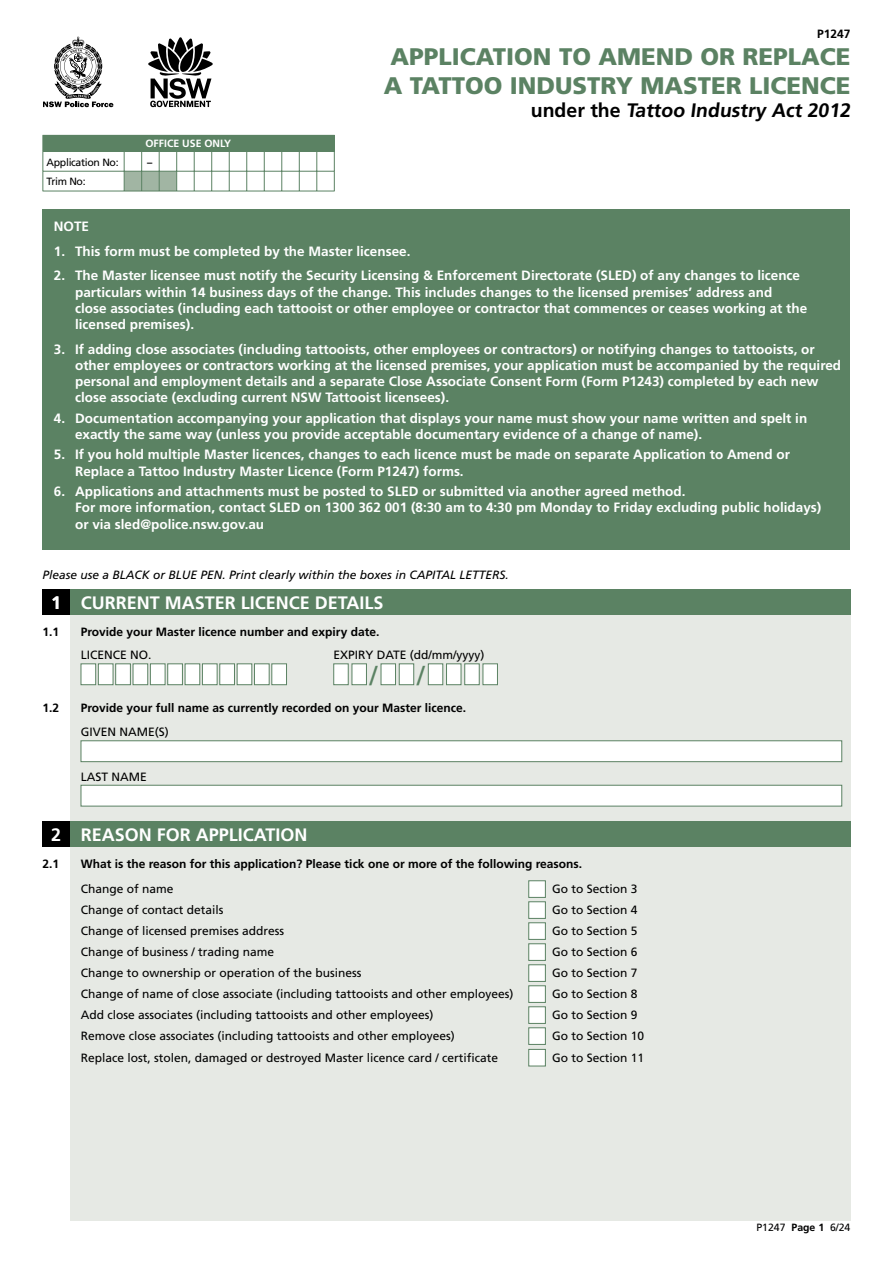
<style>
.page{position:relative;width:893px;height:1263px;background:#fff}
.page>*{position:absolute;margin:0;border:0;box-sizing:border-box;transform-origin:0 0}
.t1{font:27px "Frutiger LT Std";color:#5b8263}
.t2{font:900 24px/28.8px "Frutiger LT Std";color:#5b8263}
.t3{font:700 19.5px "Frutiger LT Std";color:#000}
.t4{font:700 18px "Frutiger LT Std";color:#fff}
.t5{font:700 13.5px/16.2px "Frutiger LT Std";color:#fff}
.t6{font:12px "Frutiger LT Std";color:#000}
.t7{font:700 12px "Frutiger LT Std";color:#000}
.t8{font:italic 12px "Frutiger LT Std";color:#000}
.t9{font:10.5px "Frutiger LT Std";letter-spacing:-.03em;color:#000}
.t10{font:700 10.5px "Frutiger LT Std";color:#fff}
.t11{font:700 10.5px "Frutiger LT Std";color:#000}
.s1{font-weight:700}
</style>
<div class="page">
<div style="left:43px;top:135px;width:291px;height:16px;background:#5b8263"></div>
<hr style="left:43px;top:171px;width:81px;height:1px;background:#5b8263">
<hr style="left:43px;top:191px;width:81px;height:1px;background:#5b8263">
<svg style="left:43px;top:152px;width:1px;height:39px"></svg>
<hr style="left:43px;top:151px;width:81px;height:1px;background:#5b8263">
<svg style="left:124px;top:135px;width:211px;height:57px"></svg>
<div style="left:43px;top:209px;width:807px;height:340px;background:#5b8263"></div>
<div style="left:70px;top:600px;width:780px;height:620px;background:#e6e9e4"></div>
<svg style="left:43px;top:37px;width:70px;height:70px"></svg>
<svg style="left:148px;top:37px;width:65px;height:70px"></svg>
<div style="left:70px;top:589px;width:780px;height:26px;background:#5b8263"></div>
<div style="left:43px;top:589px;width:27px;height:26px;background:#000"></div>
<div style="left:70px;top:821px;width:780px;height:26px;background:#5b8263"></div>
<div style="left:43px;top:821px;width:27px;height:26px;background:#000"></div>
<div style="left:81px;top:664px;width:15px;height:21px;background:#fff;border:1px solid #5b8263"></div>
<div style="left:98px;top:664px;width:15px;height:21px;background:#fff;border:1px solid #5b8263"></div>
<div style="left:115px;top:664px;width:16px;height:21px;background:#fff;border:1px solid #5b8263"></div>
<div style="left:133px;top:664px;width:15px;height:21px;background:#fff;border:1px solid #5b8263"></div>
<div style="left:150px;top:664px;width:15px;height:21px;background:#fff;border:1px solid #5b8263"></div>
<div style="left:168px;top:664px;width:15px;height:21px;background:#fff;border:1px solid #5b8263"></div>
<div style="left:185px;top:664px;width:15px;height:21px;background:#fff;border:1px solid #5b8263"></div>
<div style="left:202px;top:664px;width:15px;height:21px;background:#fff;border:1px solid #5b8263"></div>
<div style="left:220px;top:664px;width:15px;height:21px;background:#fff;border:1px solid #5b8263"></div>
<div style="left:237px;top:664px;width:15px;height:21px;background:#fff;border:1px solid #5b8263"></div>
<div style="left:254px;top:664px;width:15px;height:21px;background:#fff;border:1px solid #5b8263"></div>
<div style="left:272px;top:664px;width:15px;height:21px;background:#fff;border:1px solid #5b8263"></div>
<div style="left:334px;top:664px;width:14px;height:21px;background:#fff"></div>
<div style="left:352px;top:664px;width:15px;height:21px;background:#fff;border:1px solid #5b8263"></div>
<div style="left:381px;top:664px;width:15px;height:21px;background:#fff;border:1px solid #5b8263"></div>
<div style="left:399px;top:664px;width:15px;height:21px;background:#fff;border:1px solid #5b8263"></div>
<div style="left:428px;top:664px;width:15px;height:21px;background:#fff;border:1px solid #5b8263"></div>
<div style="left:446px;top:664px;width:15px;height:21px;background:#fff;border:1px solid #5b8263"></div>
<div style="left:465px;top:664px;width:14px;height:21px;background:#fff"></div>
<div style="left:483px;top:664px;width:15px;height:21px;background:#fff;border:1px solid #5b8263"></div>
<div style="left:81px;top:741px;width:761px;height:21px;background:#fff;border:1px solid #5b8263"></div>
<div style="left:81px;top:785px;width:761px;height:21px;background:#fff;border:1px solid #5b8263"></div>
<div style="left:529px;top:880px;width:17px;height:17px;background:#fff;border:1px solid #5b8263"></div>
<div style="left:529px;top:901px;width:17px;height:17px;background:#fff;border:1px solid #5b8263"></div>
<div style="left:529px;top:922px;width:17px;height:17px;background:#fff;border:1px solid #5b8263"></div>
<div style="left:529px;top:943px;width:17px;height:17px;background:#fff;border:1px solid #5b8263"></div>
<div style="left:529px;top:964px;width:17px;height:17px;background:#fff;border:1px solid #5b8263"></div>
<div style="left:529px;top:985px;width:17px;height:17px;background:#fff;border:1px solid #5b8263"></div>
<div style="left:529px;top:1006px;width:17px;height:17px;background:#fff;border:1px solid #5b8263"></div>
<div style="left:529px;top:1027px;width:17px;height:17px;background:#fff;border:1px solid #5b8263"></div>
<div style="left:529px;top:1049px;width:17px;height:17px;background:#fff;border:1px solid #5b8263"></div>
<p class="t10" style="left:145px;top:137px;width:87px">OFFICE USE ONLY</p>
<p class="t7" style="left:817px;top:27px;width:35px">P1247</p>
<h2 class="t2" style="left:384px;top:42px;width:468px">APPLICATION TO AMEND OR REPLACE<br>A TATTOO INDUSTRY MASTER LICENCE</h2>
<h3 class="t3" style="left:531px;top:99px;width:324px">under the Tattoo Industry Act 2012</h3>
<p class="t9" style="left:47px;top:156px;width:74px">Application No:</p>
<p class="t11" style="left:147px;top:156px;width:7px">–</p>
<p class="t9" style="left:47px;top:175px;width:41px">Trim No:</p>
<p class="t5" style="left:54px;top:218px;width:37px">NOTE</p>
<p class="t5" style="left:54px;top:243px;width:358px">1. This form must be completed by the Master licensee.</p>
<p class="t5" style="left:75px;top:268px;width:734px;text-indent:-21px">2. The Master licensee must notify the Security Licensing &amp; Enforcement Directorate (SLED) of any changes to licence particulars within 14 business days of the change. This includes changes to the licensed premises’ address and<br>close associates (including each tattooist or other employee or contractor that commences or ceases working at the licensed premises).</p>
<p class="t5" style="left:75px;top:341px;width:767px;text-indent:-21px">3. If adding close associates (including tattooists, other employees or contractors) or notifying changes to tattooists, or other employees or contractors working at the licensed premises, your application must be accompanied by the required personal and employment details and a separate Close Associate Consent Form (Form P1243) completed by each new close associate (excluding current NSW Tattooist licensees).</p>
<p class="t5" style="left:75px;top:410px;width:734px;text-indent:-21px">4. Documentation accompanying your application that displays your name must show your name written and spelt in exactly the same way (unless you provide acceptable documentary evidence of a change of name).</p>
<p class="t5" style="left:75px;top:447px;width:716px;text-indent:-21px">5. If you hold multiple Master licences, changes to each licence must be made on separate Application to Amend or<br>Replace a Tattoo Industry Master Licence (Form P1247) forms.</p>
<p class="t5" style="left:75px;top:483px;width:748px;text-indent:-21px">6. Applications and attachments must be posted to SLED or submitted via another agreed method.<br>For more information, contact SLED on 1300 362 001 (8:30 am to 4:30 pm Monday to Friday excluding public holidays) or via sled@police.nsw.gov.au</p>
<p class="t8" style="left:43px;top:567px;width:468px">Please use a BLACK or BLUE PEN. Print clearly within the boxes in CAPITAL LETTERS.</p>
<h3 class="t4" style="left:51px;top:592px;width:334px">1 CURRENT MASTER LICENCE DETAILS</h3>
<p class="t7" style="left:43px;top:625px;width:18px">1.1</p>
<p class="t7" style="left:81px;top:625px;width:300px">Provide your Master licence number and expiry date.</p>
<p class="t6" style="left:81px;top:647px;width:72px">LICENCE NO.</p>
<p class="t6" style="left:334px;top:647px;width:152px">EXPIRY DATE (dd/mm/yyyy)</p>
<h1 class="t1" style="left:370px;top:660px;width:9px">/</h1>
<h1 class="t1" style="left:417px;top:660px;width:9px">/</h1>
<p class="t7" style="left:43px;top:701px;width:18px">1.2</p>
<p class="t7" style="left:81px;top:701px;width:387px">Provide your full name as currently recorded on your Master licence.</p>
<p class="t6" style="left:81px;top:725px;width:89px">GIVEN NAME(S)</p>
<p class="t6" style="left:81px;top:769px;width:67px">LAST NAME</p>
<h3 class="t4" style="left:51px;top:824px;width:258px">2 REASON FOR APPLICATION</h3>
<p class="t7" style="left:43px;top:857px;width:18px">2.1</p>
<p class="t7" style="left:81px;top:857px;width:503px">What is the reason for this application? Please tick one or more of the following reasons.</p>
<p class="t6" style="left:81px;top:882px;width:94px">Change of name</p>
<p class="t6" style="left:552px;top:882px;width:87px">Go to Section 3</p>
<p class="t6" style="left:81px;top:903px;width:144px">Change of contact details</p>
<p class="t6" style="left:552px;top:903px;width:87px">Go to Section 4</p>
<p class="t6" style="left:81px;top:924px;width:205px">Change of licensed premises address</p>
<p class="t6" style="left:552px;top:924px;width:87px">Go to Section 5</p>
<p class="t6" style="left:81px;top:945px;width:195px">Change of business / trading name</p>
<p class="t6" style="left:552px;top:945px;width:87px">Go to Section 6</p>
<p class="t6" style="left:81px;top:966px;width:282px">Change to ownership or operation of the business</p>
<p class="t6" style="left:552px;top:966px;width:87px">Go to Section 7</p>
<p class="t6" style="left:81px;top:987px;width:434px">Change of name of close associate (including tattooists and other employees)</p>
<p class="t6" style="left:552px;top:987px;width:87px">Go to Section 8</p>
<p class="t6" style="left:81px;top:1008px;width:354px">Add close associates (including tattooists and other employees)</p>
<p class="t6" style="left:552px;top:1008px;width:87px">Go to Section 9</p>
<p class="t6" style="left:81px;top:1029px;width:376px">Remove close associates (including tattooists and other employees)</p>
<p class="t6" style="left:552px;top:1029px;width:94px">Go to Section 10</p>
<p class="t6" style="left:81px;top:1050px;width:419px">Replace lost, stolen, damaged or destroyed Master licence card / certificate</p>
<p class="t6" style="left:552px;top:1050px;width:94px">Go to Section 11</p>
<p class="t9" style="left:756px;top:1221px;width:95px">P1247 <span class="s1">Page 1</span> 6/24</p>
</div>
